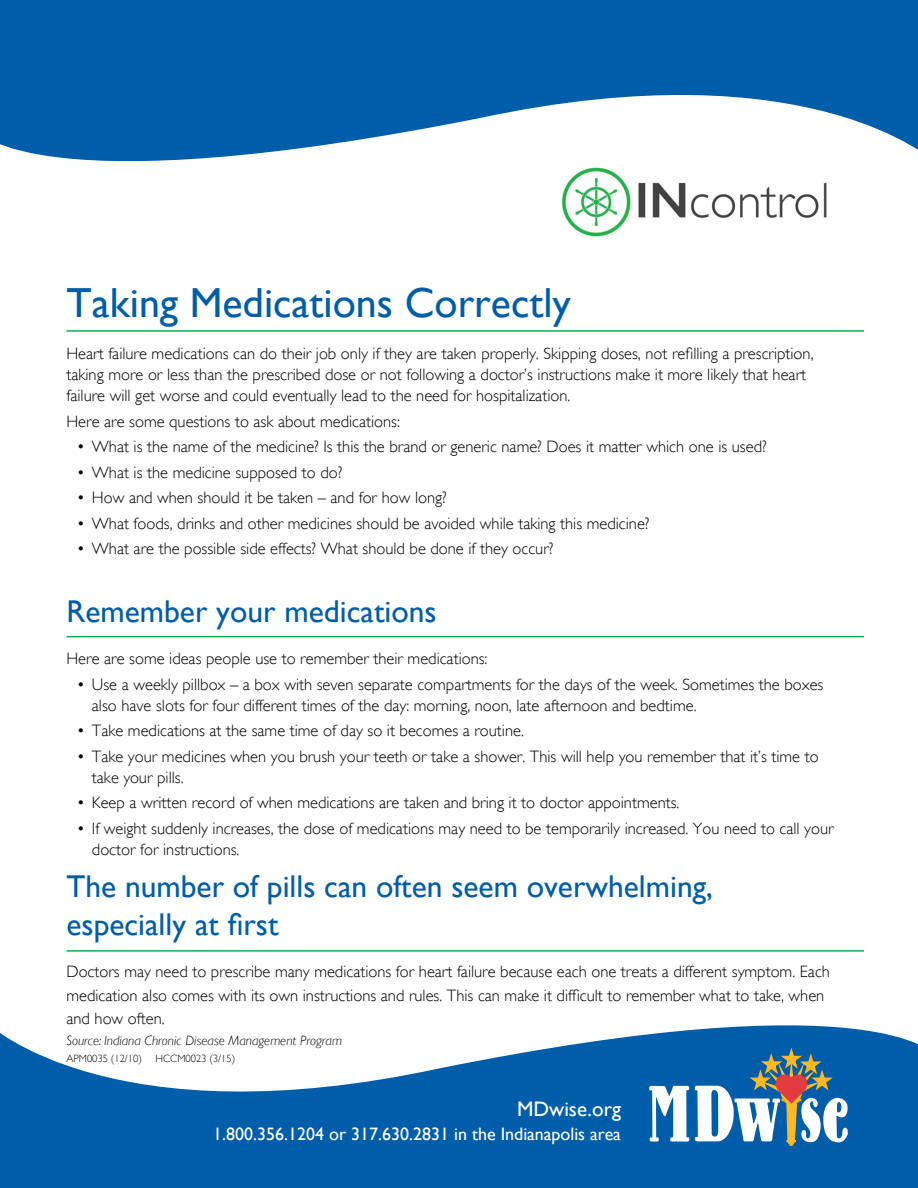
<style>
.page{position:relative;width:918px;height:1188px;background:#fff}
.page>*{position:absolute;margin:0;border:0;box-sizing:border-box;transform-origin:0 0}
.t1{font:42px "Gill Sans";color:#005daa}
.t2{font:31.5px/37.8px "Gill Sans";color:#005daa}
.t3{font:21px "Gill Sans";color:#fff}
.t4{font:18px "Gill Sans";color:#fff}
.t5{font:300 16.5px/21px "Gill Sans";color:#000}
.t6{font:italic 300 13.5px "Gill Sans";color:#000}
.t7{font:300 10.5px "Gill Sans";color:#000}
</style>
<div class="page">
<hr style="left:67px;top:330px;width:797px;height:2px;background:#0db14b">
<hr style="left:67px;top:950px;width:797px;height:2px;background:#0db14b">
<hr style="left:67px;top:636px;width:797px;height:1px;background:#0db14b">
<svg style="left:0;top:0;width:918px;height:162px;fill:#005daa"></svg>
<svg style="left:0;top:1025px;width:918px;height:163px;fill:#005daa"></svg>
<svg style="left:649px;top:1086px;width:40px;height:56px"></svg>
<svg style="left:695px;top:1048px;width:153px;height:98px"></svg>
<img style="left:561px;top:167px;width:266px;height:70px">
<h1 class="t1" style="left:66px;top:278px;width:506px">Taking Medications Correctly</h1>
<p class="t5" style="left:66px;top:343px;width:749px">Heart failure medications can do their job only if they are taken properly. Skipping doses, not refilling a prescription, taking more or less than the prescribed dose or not following a doctor’s instructions make it more likely that heart failure will get worse and could eventually lead to the need for hospitalization.</p>
<p class="t5" style="left:66px;top:411px;width:335px">Here are some questions to ask about medications:</p>
<p class="t5" style="left:77px;top:436px;width:691px">• What is the name of the medicine? Is this the brand or generic name? Does it matter which one is used?</p>
<p class="t5" style="left:77px;top:462px;width:267px">• What is the medicine supposed to do?</p>
<p class="t5" style="left:77px;top:487px;width:371px">• How and when should it be taken – and for how long?</p>
<p class="t5" style="left:77px;top:513px;width:574px">• What foods, drinks and other medicines should be avoided while taking this medicine?</p>
<p class="t5" style="left:77px;top:538px;width:478px">• What are the possible side effects? What should be done if they occur?</p>
<h1 class="t2" style="left:66px;top:592px;width:372px">Remember your medications</h1>
<p class="t5" style="left:66px;top:648px;width:423px">Here are some ideas people use to remember their medications:</p>
<p class="t5" style="left:92px;top:674px;width:733px;text-indent:-15px">• Use a weekly pillbox – a box with seven separate compartments for the days of the week. Sometimes the boxes also have slots for four different times of the day: morning, noon, late afternoon and bedtime.</p>
<p class="t5" style="left:77px;top:720px;width:448px">• Take medications at the same time of day so it becomes a routine.</p>
<p class="t5" style="left:92px;top:746px;width:728px;text-indent:-15px">• Take your medicines when you brush your teeth or take a shower. This will help you remember that it’s time to take your pills.</p>
<p class="t5" style="left:77px;top:792px;width:604px">• Keep a written record of when medications are taken and bring it to doctor appointments.</p>
<p class="t5" style="left:92px;top:818px;width:743px;text-indent:-15px">• If weight suddenly increases, the dose of medications may need to be temporarily increased. You need to call your doctor for instructions.</p>
<h1 class="t2" style="left:66px;top:867px;width:648px">The number of pills can often seem overwhelming, especially at first</h1>
<p class="t5" style="left:66px;top:959px;width:765px;line-height:23.9px">Doctors may need to prescribe many medications for heart failure because each one treats a different symptom. Each medication also comes with its own instructions and rules. This can make it difficult to remember what to take, when</p>
<p class="t5" style="left:66px;top:1008px;width:100px">and how often.</p>
<p class="t6" style="left:66px;top:1033px;width:277px">Source: Indiana Chronic Disease Management Program</p>
<p class="t7" style="left:66px;top:1052px;width:77px">APM0035 (12/10)</p>
<p class="t7" style="left:156px;top:1050px;width:81px">HCCM0023 (3/15)</p>
<p class="t3" style="left:517px;top:1096px;width:105px">MDwise.org</p>
<p class="t4" style="left:213px;top:1123px;width:409px">1.800.356.1204 or 317.630.2831 in the Indianapolis area</p>
</div>
